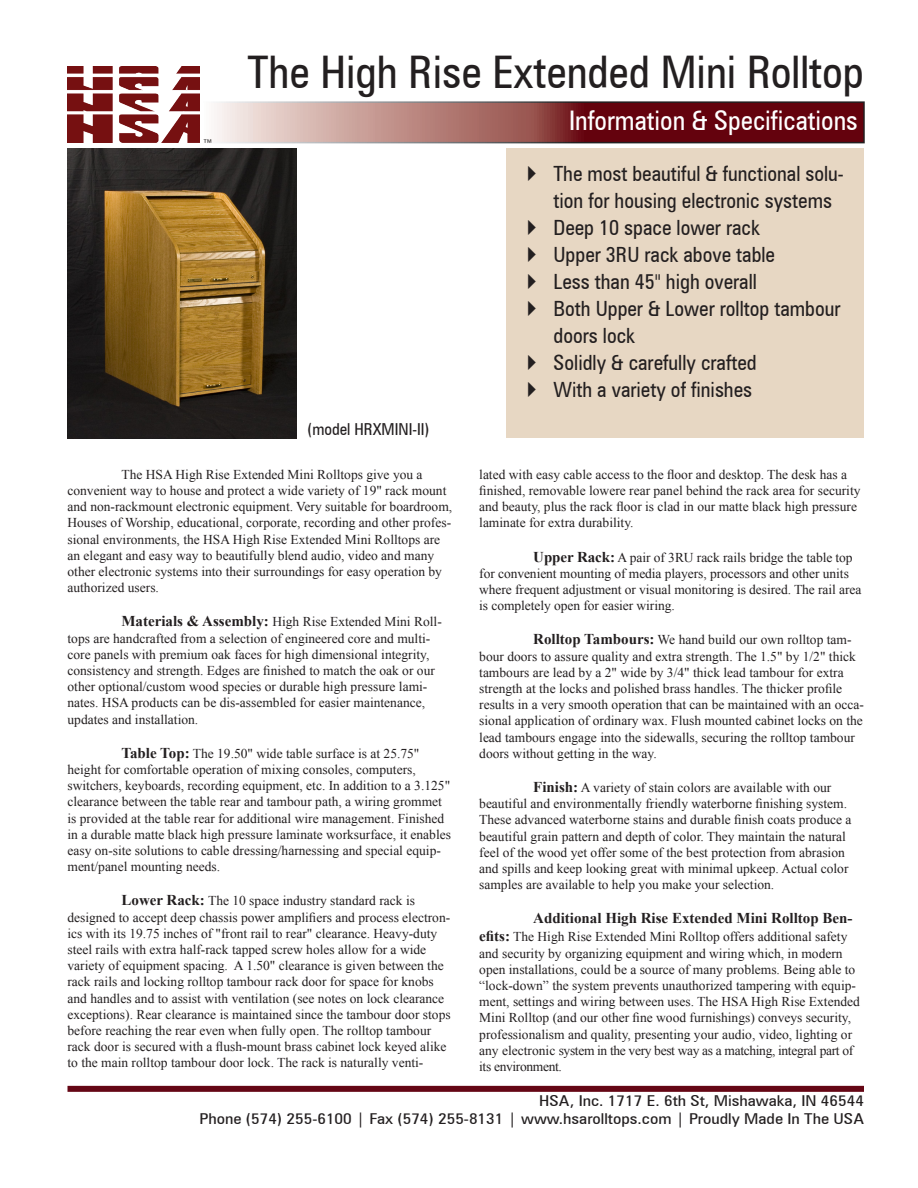
<style>
.page{position:relative;width:918px;height:1188px;background:#fff}
.page>*{position:absolute;margin:0;border:0;box-sizing:border-box;transform-origin:0 0}
.Product_Name_Title{font:condensed 45px "Zurich BT";color:#231f20}
.t1{font:condensed 27px "Zurich BT";color:#fff}
.t2{font:condensed 21px/27px "Zurich BT";color:#231f20}
.Captioning{font:condensed 16.5px "Zurich BT";color:#231f20}
.t3{font:condensed 15px "Zurich BT";color:#231f20;scale:1.2 1}
.Spec_page_1_body{font:700 15px "Times New Roman";color:#231f20}
.Spec_page_1_body-2{font:13.5px/16.2px "Times New Roman";color:#231f20}
.t4{font:condensed 13.5px "Zurich BT";color:#231f20}
.s1{font-weight:700;font-size:15px}
</style>
<div class="page">
<div style="left:506px;top:148px;width:358px;height:290px;background:#e7d7c3"></div>
<svg style="left:214px;top:104px;width:648px;height:36px;background:#965254"></svg>
<div style="left:200px;top:101px;width:665px;height:42px;border:2px solid #fff"></div>
<div style="left:68px;top:1086px;width:796px;height:6px;background:#650615"></div>
<img style="left:68px;top:66px;width:132px;height:77px">
<img style="left:68px;top:149px;width:229px;height:289px">
<p class="t4" style="left:202px;top:136px;width:13px">™</p>
<p class="Product_Name_Title" style="left:248px;top:45px;width:618px">The High Rise Extended Mini Rolltop</p>
<p class="t1" style="left:569px;top:104px;width:290px">Information &amp; Specifications</p>
<p class="Captioning" style="left:308px;top:419px;width:123px">(model HRXMINI-II)</p>
<p class="t2" style="left:554px;top:160px;width:292px">The most beautiful &amp; functional solu&shy;tion for housing electronic systems</p>
<p class="t2" style="left:554px;top:214px;width:208px">Deep 10 space lower rack</p>
<p class="t2" style="left:554px;top:241px;width:223px">Upper 3RU rack above table</p>
<p class="t2" style="left:554px;top:268px;width:205px">Less than 45" high overall</p>
<p class="t2" style="left:554px;top:295px;width:289px">Both Upper &amp; Lower rolltop tambour doors lock</p>
<p class="t2" style="left:554px;top:349px;width:205px">Solidly &amp; carefully crafted</p>
<p class="t2" style="left:554px;top:376px;width:200px">With a variety of finishes</p>
<p class="Spec_page_1_body-2" style="left:68px;top:466px;width:386px;text-indent:54px">The HSA High Rise Extended Mini Rolltops give you a convenient way to house and protect a wide variety of 19" rack mount and non-rackmount electronic equipment. Very suitable for boardroom, Houses of Worship, educational, corporate, recording and other profes&shy;sional environments, the HSA High Rise Extended Mini Rolltops are an elegant and easy way to beautifully blend audio, video and many other electronic systems into their surroundings for easy operation by authorized users.</p>
<p class="Spec_page_1_body-2" style="left:68px;top:614px;width:376px;text-indent:54px"><span class="s1">Materials &amp; Assembly:</span> High Rise Extended Mini Roll&shy;tops are handcrafted from a selection of engineered core and multi&shy;core panels with premium oak faces for high dimensional integrity, consistency and strength. Edges are finished to match the oak or our other optional/custom wood species or durable high pressure lami&shy;nates. HSA products can be dis-assembled for easier maintenance, updates and installation.</p>
<p class="Spec_page_1_body-2" style="left:68px;top:745px;width:385px;text-indent:54px"><span class="s1">Table Top:</span> The 19.50" wide table surface is at 25.75" height for comfortable operation of mixing consoles, computers, switchers, keyboards, recording equipment, etc. In addition to a 3.125" clearance between the table rear and tambour path, a wiring grommet is provided at the table rear for additional wire management. Finished in a durable matte black high pressure laminate worksurface, it enables easy on-site solutions to cable dressing/harnessing and special equip&shy;ment/panel mounting needs.</p>
<p class="Spec_page_1_body-2" style="left:68px;top:893px;width:385px;text-indent:54px"><span class="s1">Lower Rack:</span> The 10 space industry standard rack is designed to accept deep chassis power amplifiers and process electron&shy;ics with its 19.75 inches of "front rail to rear" clearance. Heavy-duty steel rails with extra half-rack tapped screw holes allow for a wide variety of equipment spacing. A 1.50" clearance is given between the rack rails and locking rolltop tambour rack door for space for knobs and handles and to assist with ventilation (see notes on lock clearance exceptions). Rear clearance is maintained since the tambour door stops before reaching the rear even when fully open. The rolltop tambour rack door is secured with a flush-mount brass cabinet lock keyed alike to the main rolltop tambour door lock. The rack is naturally venti-</p>
<p class="Spec_page_1_body-2" style="left:479px;top:466px;width:383px">lated with easy cable access to the floor and desktop. The desk has a finished, removable lowere rear panel behind the rack area for security and beauty, plus the rack floor is clad in our matte black high pressure laminate for extra durability.</p>
<p class="Spec_page_1_body-2" style="left:479px;top:549px;width:384px;text-indent:54px"><span class="s1">Upper Rack:</span> A pair of 3RU rack rails bridge the table top for convenient mounting of media players, processors and other units where frequent adjustment or visual monitoring is desired. The rail area is completely open for easier wiring.</p>
<p class="Spec_page_1_body-2" style="left:479px;top:632px;width:386px;text-indent:54px"><span class="s1">Rolltop Tambours:</span> We hand build our own rolltop tam&shy;bour doors to assure quality and extra strength. The 1.5" by 1/2" thick tambours are lead by a 2" wide by 3/4" thick lead tambour for extra strength at the locks and polished brass handles. The thicker profile results in a very smooth operation that can be maintained with an occa&shy;sional application of ordinary wax. Flush mounted cabinet locks on the lead tambours engage into the sidewalls, securing the rolltop tambour doors without getting in the way.</p>
<p class="Spec_page_1_body-2" style="left:479px;top:779px;width:374px;text-indent:54px"><span class="s1">Finish:</span> A variety of stain colors are available with our beautiful and environmentally friendly waterborne finishing system.<br>These advanced waterborne stains and durable finish coats produce a beautiful grain pattern and depth of color. They maintain the natural feel of the wood yet offer some of the best protection from abrasion and spills and keep looking great with minimal upkeep. Actual color samples are available to help you make your selection.</p>
<p class="Spec_page_1_body" style="left:533px;top:908px;width:321px">Additional High Rise Extended Mini Rolltop Ben-</p>
<p class="Spec_page_1_body-2" style="left:479px;top:929px;width:382px"><span class="s1">efits:</span> The High Rise Extended Mini Rolltop offers additional safety and security by organizing equipment and wiring which, in modern open installations, could be a source of many problems. Being able to “lock-down” the system prevents unauthorized tampering with equip&shy;ment, settings and wiring between uses. The HSA High Rise Extended Mini Rolltop (and our other fine wood furnishings) conveys security, professionalism and quality, presenting your audio, video, lighting or any electronic system in the very best way as a matching, integral part of its environment.</p>
<p class="t3" style="left:539px;top:1091px;width:272px">HSA, Inc. 1717 E. 6th St, Mishawaka, IN 46544</p>
<p class="t3" style="left:199px;top:1109px;width:555px">Phone (574) 255-6100 | Fax (574) 255-8131 | www.hsarolltops.com | Proudly Made In The USA</p>
</div>
